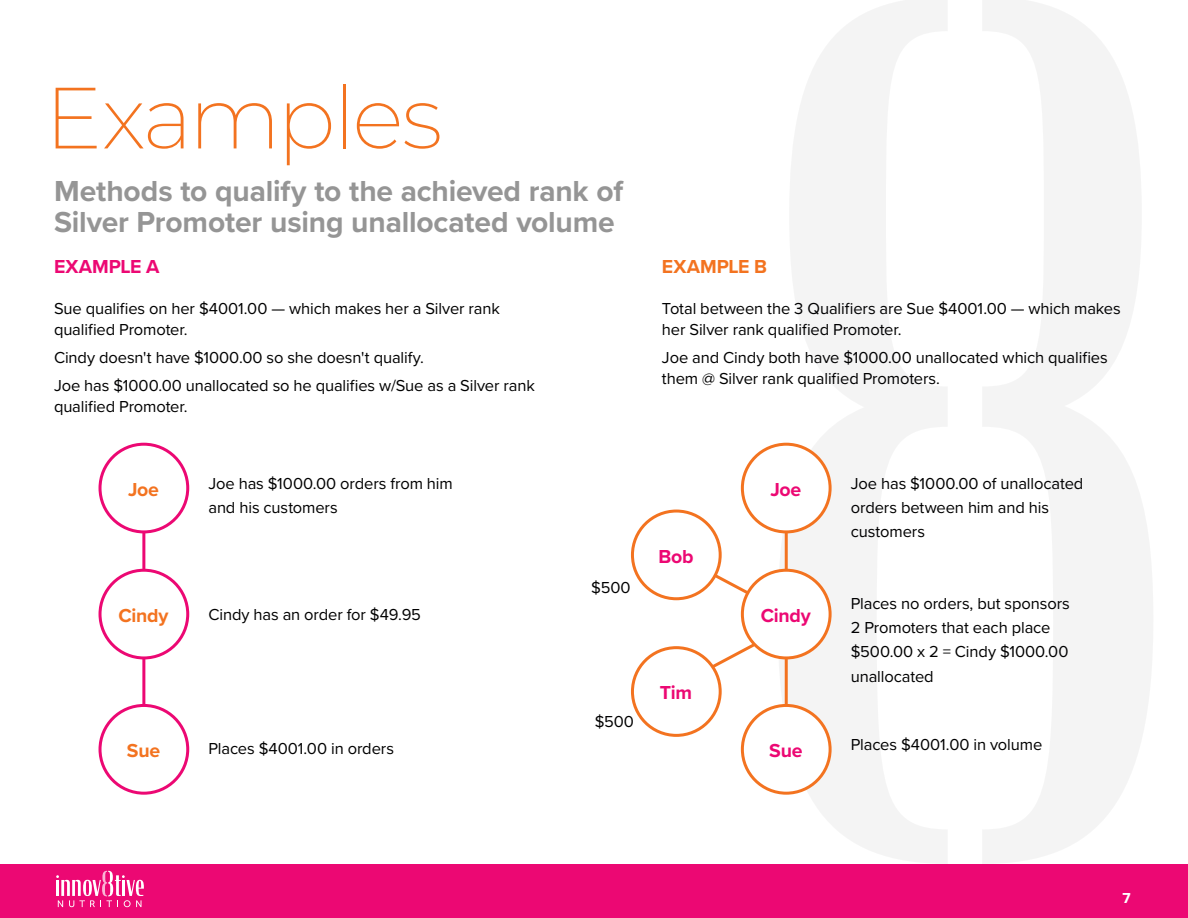
<style>
.page{position:relative;width:1188px;height:918px;background:#fff}
.page>*{position:absolute;margin:0;border:0;box-sizing:border-box;transform-origin:0 0}
.t1{font:200 86.7px "Montserrat";letter-spacing:-.03em;color:#f37320}
.t2{font:700 30px/31.5px "Proxima Nova";letter-spacing:-.005em;color:#959595}
.t3{font:700 19.5px "Proxima Nova";letter-spacing:-.01em;color:#ec0873}
.t4{font:700 19.5px "Proxima Nova";letter-spacing:-.01em;color:#f37320}
.t5{font:16.5px/24px "Proxima Nova";letter-spacing:-.005em;color:#000001}
.t6{font:700 15px "Proxima Nova";color:#fff}
</style>
<div class="page">
<div style="left:0;top:864px;width:1188px;height:54px;background:#ec0873"></div>
<svg style="left:56px;top:871px;width:88px;height:36px"></svg>
<svg style="left:778px;top:0;width:169px;height:863px;fill:#f4f4f4"></svg>
<svg style="left:983px;top:0;width:170px;height:863px;fill:#f4f4f4"></svg>
<hr style="left:142px;top:515px;width:3px;height:212px;background:#ec0873">
<div style="left:100px;top:444px;width:88px;height:88px;background:#fff;border-radius:50%"></div>
<div style="left:99px;top:443px;width:90px;height:90px;border:3px solid #ec0873;border-radius:50%"></div>
<div style="left:100px;top:570px;width:88px;height:88px;background:#fff;border-radius:50%"></div>
<div style="left:99px;top:569px;width:90px;height:90px;border:3px solid #ec0873;border-radius:50%"></div>
<div style="left:100px;top:705px;width:88px;height:88px;background:#fff;border-radius:50%"></div>
<div style="left:99px;top:704px;width:90px;height:91px;border:3px solid #ec0873;border-radius:50%"></div>
<hr style="left:785px;top:515px;width:3px;height:212px;background:#f37320">
<svg style="left:672px;top:551px;width:120px;height:139px"></svg>
<div style="left:742px;top:444px;width:88px;height:88px;background:#fff;border-radius:50%"></div>
<div style="left:741px;top:443px;width:91px;height:90px;border:3px solid #f37320;border-radius:50%"></div>
<div style="left:742px;top:570px;width:88px;height:88px;background:#fff;border-radius:50%"></div>
<div style="left:741px;top:569px;width:91px;height:90px;border:3px solid #f37320;border-radius:50%"></div>
<div style="left:742px;top:705px;width:88px;height:88px;background:#fff;border-radius:50%"></div>
<div style="left:741px;top:704px;width:91px;height:91px;border:3px solid #f37320;border-radius:50%"></div>
<div style="left:632px;top:648px;width:88px;height:87px;background:#fff;border-radius:50%"></div>
<div style="left:631px;top:646px;width:91px;height:91px;border:3px solid #f37320;border-radius:50%"></div>
<div style="left:632px;top:511px;width:88px;height:88px;background:#fff;border-radius:50%"></div>
<div style="left:631px;top:510px;width:91px;height:90px;border:3px solid #f37320;border-radius:50%"></div>
<h1 class="t1" style="left:45px;top:59px;width:400px">Examples</h1>
<h2 class="t2" style="left:54px;top:174px;width:571px">Methods to qualify to the achieved rank of<br>Silver Promoter using unallocated volume</h2>
<p class="t3" style="left:54px;top:252px;width:107px">EXAMPLE A</p>
<p class="t5" style="left:54px;top:298px;width:447px;line-height:21px">Sue qualifies on her $4001.00 — which makes her a Silver rank qualified Promoter.</p>
<p class="t5" style="left:54px;top:343px;width:482px;line-height:27.8px">Cindy doesn't have $1000.00 so she doesn't qualify.<br>Joe has $1000.00 unallocated so he qualifies w/Sue as a Silver rank</p>
<p class="t5" style="left:54px;top:394px;width:135px">qualified Promoter.</p>
<p class="t4" style="left:128px;top:475px;width:32px">Joe</p>
<p class="t4" style="left:119px;top:601px;width:51px">Cindy</p>
<p class="t5" style="left:208px;top:471px;width:246px">Joe has $1000.00 orders from him and his customers</p>
<p class="t5" style="left:208px;top:602px;width:214px">Cindy has an order for $49.95</p>
<p class="t4" style="left:127px;top:736px;width:35px">Sue</p>
<p class="t5" style="left:208px;top:735px;width:187px">Places $4001.00 in orders</p>
<p class="t5" style="left:591px;top:575px;width:41px">$500</p>
<p class="t5" style="left:595px;top:709px;width:41px">$500</p>
<p class="t4" style="left:662px;top:252px;width:107px">EXAMPLE B</p>
<p class="t5" style="left:662px;top:298px;width:460px;line-height:21px">Total between the 3 Qualifiers are Sue $4001.00 — which makes her Silver rank qualified Promoter.</p>
<p class="t5" style="left:662px;top:346px;width:447px;line-height:21px">Joe and Cindy both have $1000.00 unallocated which qualifies them @ Silver rank qualified Promoters.</p>
<p class="t3" style="left:658px;top:542px;width:37px">Bob</p>
<p class="t3" style="left:660px;top:678px;width:34px">Tim</p>
<p class="t3" style="left:770px;top:475px;width:32px">Joe</p>
<p class="t3" style="left:761px;top:601px;width:51px">Cindy</p>
<p class="t3" style="left:769px;top:736px;width:35px">Sue</p>
<p class="t5" style="left:851px;top:471px;width:234px">Joe has $1000.00 of unallocated orders between him and his customers</p>
<p class="t5" style="left:851px;top:591px;width:221px">Places no orders, but sponsors<br>2 Promoters that each place $500.00 x 2 = Cindy $1000.00 unallocated</p>
<p class="t5" style="left:851px;top:732px;width:193px">Places $4001.00 in volume</p>
<p class="t6" style="left:1123px;top:887px;width:10px">7</p>
</div>
